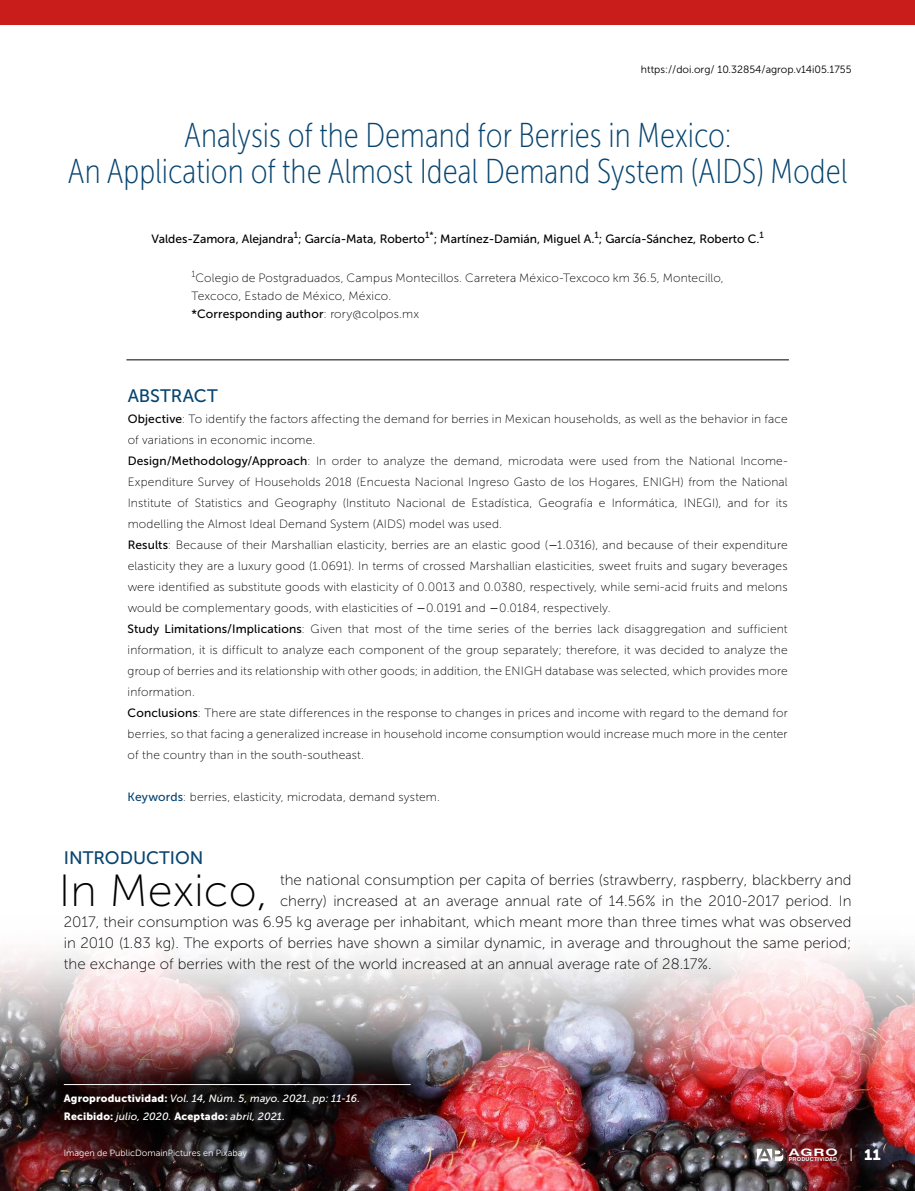
<style>
.page{position:relative;width:915px;height:1191px;background:#fff}
.page>*{position:absolute;margin:0;border:0;box-sizing:border-box;transform-origin:0 0}
.t1{font:45px "Museo Sans 100";color:#000}
.t2{font:34.5px/36px "Museo Sans Cond 100";color:#07446f;text-align:center}
.t3{font:18px "Museo Sans 500";color:#07446f}
.t4{font:15px "Museo Sans 100";color:#000}
.t5{font:15px "Museo Sans 900";color:#fff}
.t6{font:12px/21px "Museo Sans 100";letter-spacing:.015em;color:#000}
.t7{font:12px "Museo Sans 500";color:#000}
.t8{font:italic 10.5px/18px "Museo Sans 500";letter-spacing:.015em;color:#fff}
.t9{font:10.5px "Museo Sans 300";color:#000}
.t10{font:700 10.35px "Swiss 721 BT";color:#fff;scale:1.52 1}
.t11{font:9px "Museo Sans 300";color:#fff}
.t12{font:9px "Museo Sans 100";color:#000}
.t13{font:700 5.4px "Swiss 721 BT";letter-spacing:.03em;color:#fff}
.s1{font-family:"Museo Sans 100"}
.s2{font-family:"Museo Sans 500"}
.s3{font-family:"Museo Sans 500";color:#07446f}
.s4{font-family:"Museo Sans 900";font-style:normal}
</style>
<div class="page">
<img style="left:0;top:951px;width:914px;height:240px">
<div style="left:0;top:0;width:914px;height:24px;background:#c81d1b"></div>
<hr style="left:126px;top:359px;width:662px;height:1px;background:#000">
<div style="left:0;top:1016px;width:476px;height:172px;background:#000;opacity:.85"></div>
<hr style="left:64px;top:1084px;width:346px;height:1px;background:#fff">
<svg style="left:756px;top:1148px;width:27px;height:13px"></svg>
<svg style="left:850px;top:1148px;width:1px;height:13px"></svg>
<p class="t9" style="left:640px;top:64px;width:212px">https://doi.org/ 10.32854/agrop.v14i05.1755</p>
<h2 class="t2" style="left:68px;top:117px;width:780px">Analysis of the Demand for Berries in Mexico:<br>An Application of the Almost Ideal Demand System (AIDS) Model</h2>
<p class="t7" style="left:151px;top:232px;width:614px">Valdes-Zamora, Alejandra<sup>1</sup>; García-Mata, Roberto<sup>1*</sup>; Martínez-Damián, Miguel A.<sup>1</sup>; García-Sánchez, Roberto C.<sup>1</sup></p>
<p class="t12" style="left:191px;top:269px;width:5px">1</p>
<p class="t6" style="left:191px;top:269px;width:533px;line-height:18px;text-indent:4px">Colegio de Postgraduados, Campus Montecillos. Carretera México-Texcoco km 36.5, Montecillo,<br>Texcoco, Estado de México, México.</p>
<p class="t7" style="left:191px;top:307px;width:229px">*Corresponding author<span class="s1">: rory@colpos.mx</span></p>
<h3 class="t3" style="left:128px;top:386px;width:92px">ABSTRACT</h3>
<p class="t6" style="left:128px;top:408px;width:661px"><span class="s2">Objective</span>: To identify the factors affecting the demand for berries in Mexican households, as well as the behavior in face of variations in economic income.<br><span class="s2">Design/Methodology/Approach</span>: In order to analyze the demand, microdata were used from the National Income-Expenditure Survey of Households 2018 (Encuesta Nacional Ingreso Gasto de los Hogares, ENIGH) from the National Institute of Statistics and Geography (Instituto Nacional de Estadística, Geografía e Informática, INEGI), and for its modelling the Almost Ideal Demand System (AIDS) model was used.<br><span class="s2">Results</span>: Because of their Marshallian elasticity, berries are an elastic good ( 1.0316), and because of their expenditure elasticity they are a luxury good (1.0691). In terms of crossed Marshallian elasticities, sweet fruits and sugary beverages were identified as substitute goods with elasticity of 0.0013 and 0.0380, respectively, while semi-acid fruits and melons would be complementary goods, with elasticities of 0.0191 and 0.0184, respectively.<br><span class="s2">Study Limitations/Implications</span>: Given that most of the time series of the berries lack disaggregation and sufficient information, it is difficult to analyze each component of the group separately; therefore, it was decided to analyze the group of berries and its relationship with other goods; in addition, the ENIGH database was selected, which provides more information.<br><span class="s2">Conclusions</span>: There are state differences in the response to changes in prices and income with regard to the demand for berries, so that facing a generalized increase in household income consumption would increase much more in the center of the country than in the south-southeast.</p>
<p class="t6" style="left:128px;top:786px;width:313px"><span class="s3">Keywords</span>: berries, elasticity, microdata, demand system.</p>
<h3 class="t3" style="left:64px;top:848px;width:141px">INTRODUCTION</h3>
<h1 class="t1" style="left:59px;top:867px;width:210px">In Mexico,</h1>
<p class="t4" style="left:280px;top:872px;width:572px">the national consumption per capita of berries (strawberry, raspberry, blackberry and</p>
<p class="t4" style="left:280px;top:893px;width:572px">cherry) increased at an average annual rate of 14.56% in the 2010-2017 period. In</p>
<p class="t4" style="left:64px;top:914px;width:789px">2017, their consumption was 6.95 kg average per inhabitant, which meant more than three times what was observed</p>
<p class="t4" style="left:64px;top:935px;width:788px">in 2010 (1.83 kg). The exports of berries have shown a similar dynamic, in average and throughout the same period;</p>
<p class="t4" style="left:64px;top:956px;width:649px">the exchange of berries with the rest of the world increased at an annual average rate of 28.17%.</p>
<p class="t8" style="left:64px;top:1089px;width:297px"><span class="s4">Agroproductividad:</span> Vol. 14, Núm. 5, mayo. 2021. pp: 11-16.<br><span class="s4">Recibido:</span> julio, 2020. <span class="s4">Aceptado:</span> abril, 2021.</p>
<p class="t11" style="left:64px;top:1147px;width:184px">Imagen de PublicDomainPictures en Pixabay</p>
<p class="t10" style="left:788px;top:1146px;width:34px">AGRO</p>
<p class="t13" style="left:788px;top:1156px;width:50px">PRODUCTIVIDAD</p>
<p class="t5" style="left:863px;top:1146px;width:18px">11</p>
</div>
